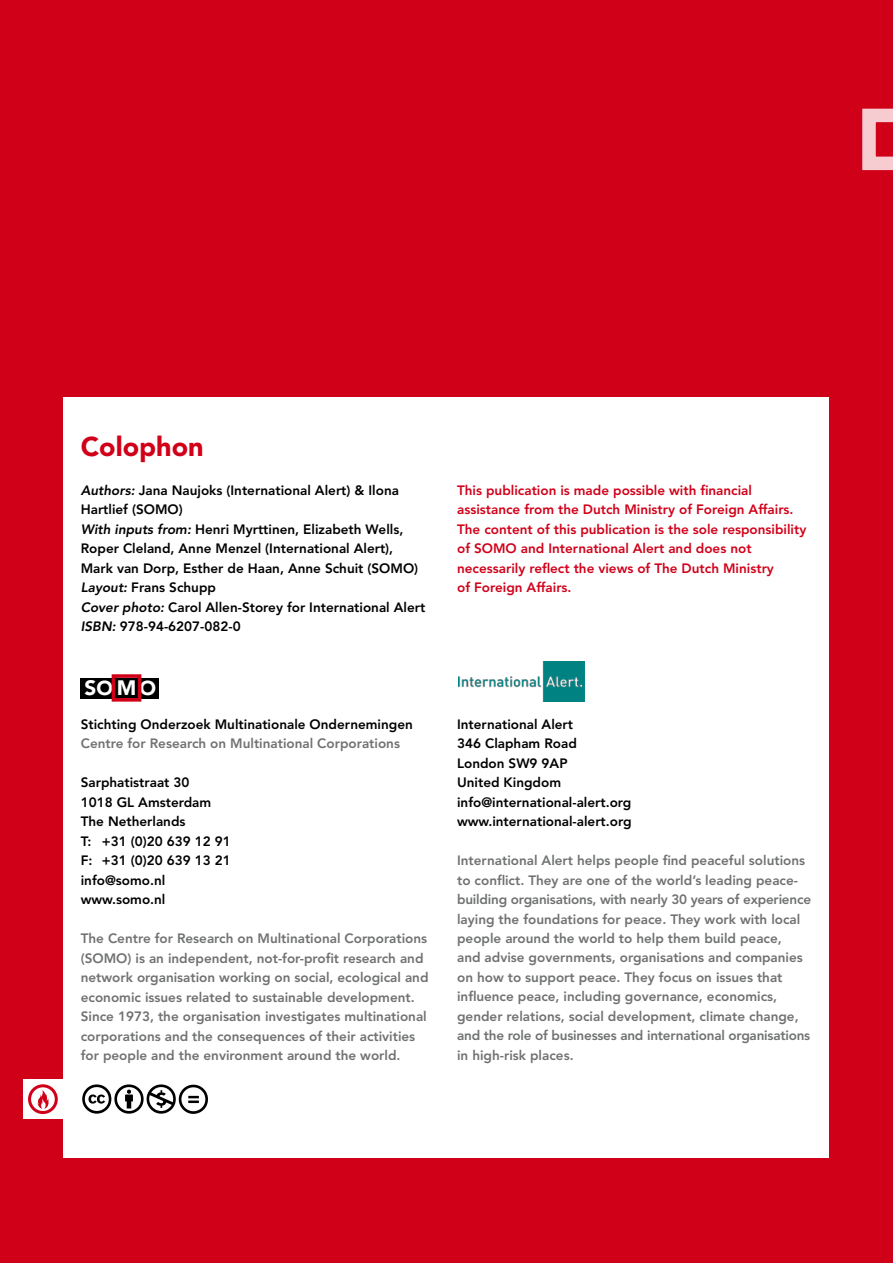
<style>
.page{position:relative;width:893px;height:1263px;background:#d10019}
.page>*{position:absolute;margin:0;border:0;box-sizing:border-box;transform-origin:0 0}
.t1{font:900 27px "Avenir LT Std";color:#d10019}
.t2{font:900 20.7px "Avenir LT Std";color:#fff}
.t3{font:800 13.5px/19.5px "Avenir LT Std";color:#707172}
.t4{font:800 13.5px/19.5px "Avenir LT Std";color:#000}
.t5{font:800 13.5px/19.5px "Avenir LT Std";color:#d10019}
.s1{font-style:italic}
.s2{font-size:19.95px}
</style>
<div class="page">
<svg style="left:862px;top:109px;width:31px;height:61px"></svg>
<div style="left:64px;top:397px;width:765px;height:760px;background:#fff"></div>
<div style="left:81px;top:678px;width:78px;height:20px;background:#000"></div>
<div style="left:112px;top:674px;width:29px;height:28px;border:4px solid #d10019"></div>
<div style="left:23px;top:1080px;width:42px;height:39px;background:#fff"></div>
<svg style="left:82px;top:1084px;width:126px;height:30px"></svg>
<svg style="left:28px;top:1084px;width:30px;height:30px"></svg>
<img style="left:459px;top:662px;width:125px;height:40px">
<h1 class="t1" style="left:81px;top:430px;width:124px">Colophon</h1>
<p class="t4" style="left:81px;top:480px;width:346px"><span class="s1">Authors:</span> Jana Naujoks (International Alert) &amp; Ilona Hartlief (SOMO)<br><span class="s1">With inputs from:</span> Henri Myrttinen, Elizabeth Wells, Roper Cleland, Anne Menzel (International Alert), Mark van Dorp, Esther de Haan, Anne Schuit (SOMO)<br><span class="s1">Layout:</span> Frans Schupp<br><span class="s1">Cover photo:</span> Carol Allen-Storey for International Alert <span class="s1">ISBN:</span> 978-94-6207-082-0</p>
<h2 class="t2" style="left:85px;top:676px;width:73px">S<span class="s2">O</span> M <span class="s2">O</span></h2>
<p class="t4" style="left:81px;top:714px;width:334px">Stichting Onderzoek Multinationale Ondernemingen</p>
<p class="t3" style="left:81px;top:734px;width:321px">Centre for Research on Multinational Corporations</p>
<p class="t4" style="left:81px;top:773px;width:151px">Sarphatistraat 30<br>1018 GL Amsterdam<br>The Netherlands<br>T: +31 (0)20 639 12 91<br>F: +31 (0)20 639 13 21 info@somo.nl www.somo.nl</p>
<p class="t3" style="left:81px;top:929px;width:349px">The Centre for Research on Multinational Corporations (SOMO) is an independent, not-for-profit research and network organisation working on social, ecological and economic issues related to sustainable development.<br>Since 1973, the organisation investigates multinational corporations and the consequences of their activities for people and the environment around the world.</p>
<p class="t5" style="left:457px;top:480px;width:351px">This publication is made possible with financial assistance from the Dutch Ministry of Foreign Affairs.<br>The content of this publication is the sole responsibility of SOMO and International Alert and does not necessarily reflect the views of The Dutch Ministry<br>of Foreign Affairs.</p>
<p class="t4" style="left:457px;top:714px;width:176px">International Alert<br>346 Clapham Road<br>London SW9 9AP<br>United Kingdom info@international-alert.org www.international-alert.org</p>
<p class="t3" style="left:457px;top:851px;width:355px">International Alert helps people find peaceful solutions to conflict. They are one of the world’s leading peace&shy;building organisations, with nearly 30 years of experience laying the foundations for peace. They work with local people around the world to help them build peace,<br>and advise governments, organisations and companies on how to support peace. They focus on issues that influence peace, including governance, economics, gender relations, social development, climate change, and the role of businesses and international organisations in high-risk places.</p>
</div>
